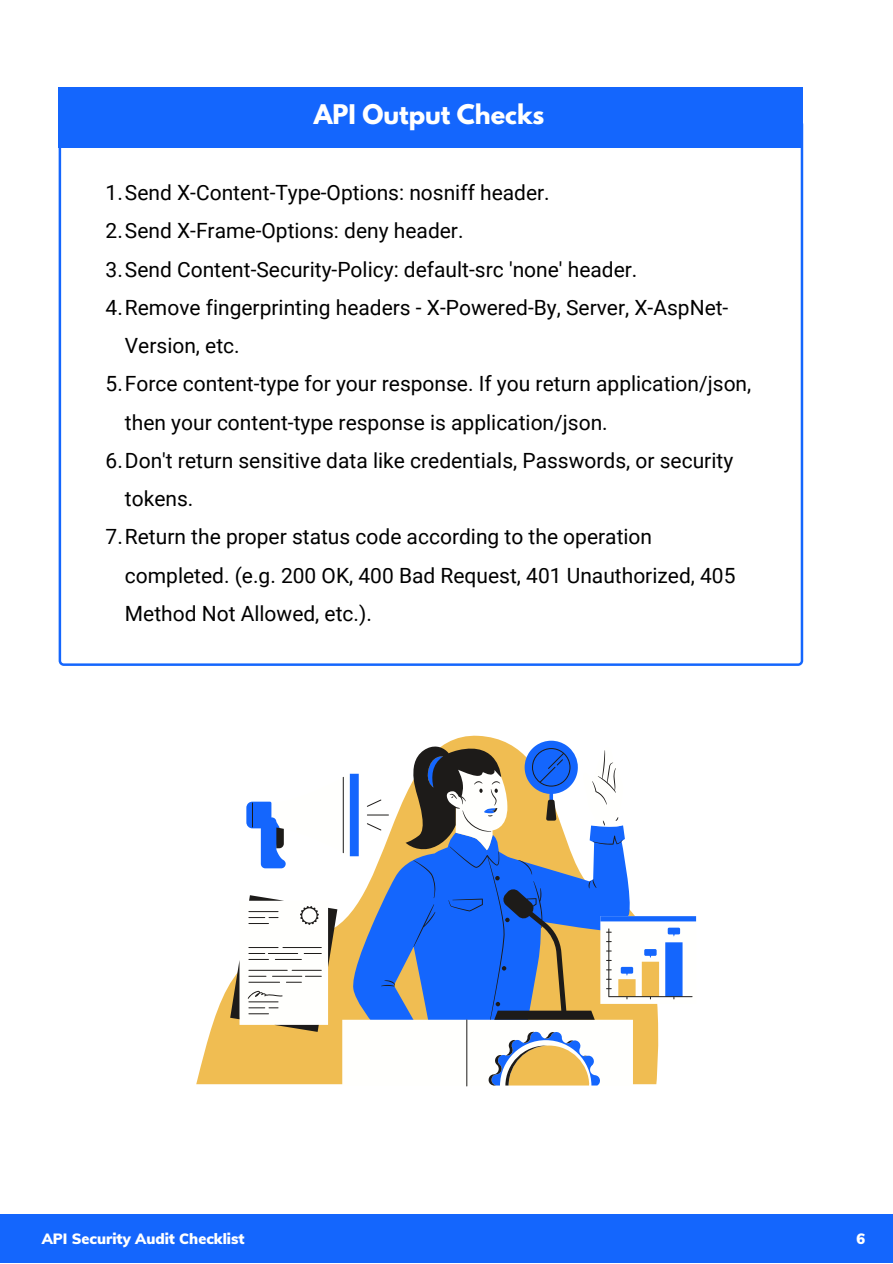
<style>
.page{position:relative;width:893px;height:1264px;background:#fff}
.page>*{position:absolute;margin:0;border:0;box-sizing:border-box;transform-origin:0 0}
.t1{font:700 24px "League Spartan";color:#fff}
.t2{font:21px "Roboto";color:#000}
.t3{font:900 14.55px "Muli";color:#fff}
</style>
<div class="page">
<svg style="left:59px;top:148px;width:744px;height:518px"></svg>
<div style="left:59px;top:88px;width:744px;height:60px;background:#1466fd"></div>
<div style="left:0;top:1213px;width:892px;height:49px;background:#1466fd"></div>
<svg style="left:196px;top:735px;width:304px;height:350px"></svg>
<svg style="left:246px;top:740px;width:450px;height:258px"></svg>
<svg style="left:230px;top:745px;width:462px;height:341px"></svg>
<p class="t1" style="left:314px;top:102px;width:232px">API Output Checks</p>
<p class="t2" style="left:105px;top:181px;width:445px">1.Send X-Content-Type-Options: nosniff header.</p>
<p class="t2" style="left:105px;top:219px;width:359px">2.Send X-Frame-Options: deny header.</p>
<p class="t2" style="left:105px;top:257px;width:533px">3.Send Content-Security-Policy: default-src 'none' header.</p>
<p class="t2" style="left:105px;top:295px;width:624px">4.Remove fingerprinting headers - X-Powered-By, Server, X-AspNet-</p>
<p class="t2" style="left:125px;top:334px;width:116px">Version, etc.</p>
<p class="t2" style="left:105px;top:372px;width:647px">5.Force content-type for your response. If you return application/json,</p>
<p class="t2" style="left:125px;top:410px;width:484px">then your content-type response is application/json.</p>
<p class="t2" style="left:105px;top:448px;width:629px">6.Don't return sensitive data like credentials, Passwords, or security</p>
<p class="t2" style="left:125px;top:486px;width:70px">tokens.</p>
<p class="t2" style="left:105px;top:525px;width:548px">7.Return the proper status code according to the operation</p>
<p class="t2" style="left:125px;top:563px;width:612px">completed. (e.g. 200 OK, 400 Bad Request, 401 Unauthorized, 405</p>
<p class="t2" style="left:125px;top:601px;width:248px">Method Not Allowed, etc.).</p>
<p class="t3" style="left:42px;top:1228px;width:204px">API Security Audit Checklist</p>
<p class="t3" style="left:856px;top:1228px;width:10px">6</p>
</div>
